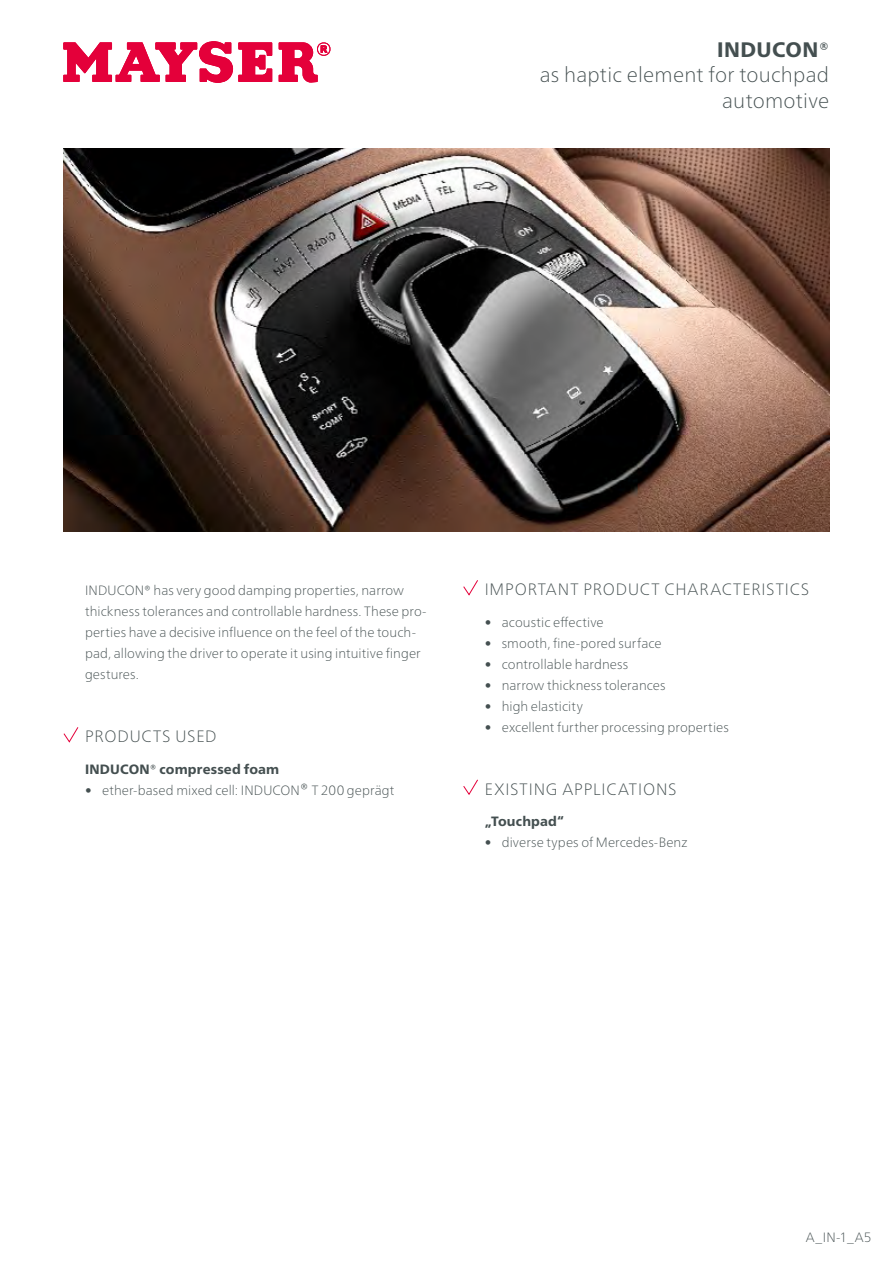
<style>
.page{position:relative;width:893px;height:1263px;background:#fff}
.page>*{position:absolute;margin:0;border:0;box-sizing:border-box;transform-origin:0 0}
.t1{font:100 21px/25.5px "Frutiger Neue LTW1 G";letter-spacing:.01em;color:#444f50;text-align:right}
.t2{font:800 21px "Frutiger Neue LTW1 G";letter-spacing:.02em;color:#444f50}
.t3{font:100 16.5px "Frutiger Neue LTW1 G";letter-spacing:.05em;color:#444f50}
.t4{font:100 13.5px/21px "Frutiger Neue LTW1 G";letter-spacing:.005em;color:#444f50}
.t5{font:800 13.5px "Frutiger Neue LTW1 G";letter-spacing:.01em;color:#444f50}
.s1{font-size:16.5px}
</style>
<div class="page">
<svg style="left:63px;top:727px;width:15px;height:15px"></svg>
<svg style="left:463px;top:580px;width:15px;height:15px"></svg>
<svg style="left:463px;top:779px;width:15px;height:16px"></svg>
<img style="left:64px;top:149px;width:765px;height:383px">
<svg style="left:239px;top:43px;width:33px;height:39px"></svg>
<svg style="left:279px;top:42px;width:51px;height:40px"></svg>
<svg style="left:64px;top:42px;width:169px;height:40px"></svg>
<h1 class="t2" style="left:717px;top:34px;width:114px">INDUCON®</h1>
<h1 class="t1" style="left:540px;top:61px;width:291px">as haptic element for touchpad automotive</h1>
<p class="t4" style="left:85px;top:579px;width:343px">INDUCON® has very good damping properties, narrow thickness tolerances and controllable hardness. These pro&shy;perties have a decisive influence on the feel of the touch&shy;pad, allowing the driver to operate it using intuitive finger gestures.</p>
<p class="t3" style="left:85px;top:724px;width:133px">PRODUCTS USED</p>
<p class="t5" style="left:85px;top:759px;width:196px">INDUCON® compressed foam</p>
<p class="t4" style="left:85px;top:778px;width:311px">• ether-based mixed cell: INDUCON<span class="s1">®</span> T 200 geprägt</p>
<p class="t3" style="left:485px;top:577px;width:326px">IMPORTANT PRODUCT CHARACTERISTICS</p>
<p class="t4" style="left:485px;top:610px;width:120px">• acoustic effective</p>
<p class="t4" style="left:485px;top:631px;width:178px">• smooth, fine-pored surface</p>
<p class="t4" style="left:485px;top:652px;width:145px">• controllable hardness</p>
<p class="t4" style="left:485px;top:673px;width:182px">• narrow thickness tolerances</p>
<p class="t4" style="left:485px;top:694px;width:100px">• high elasticity</p>
<p class="t4" style="left:485px;top:715px;width:246px">• excellent further processing properties</p>
<p class="t3" style="left:485px;top:777px;width:193px">EXISTING APPLICATIONS</p>
<p class="t5" style="left:485px;top:811px;width:81px">„Touchpad“</p>
<p class="t4" style="left:485px;top:831px;width:204px">• diverse types of Mercedes-Benz</p>
<p class="t4" style="left:806px;top:1225px;width:67px">A_IN-1_A5</p>
</div>
